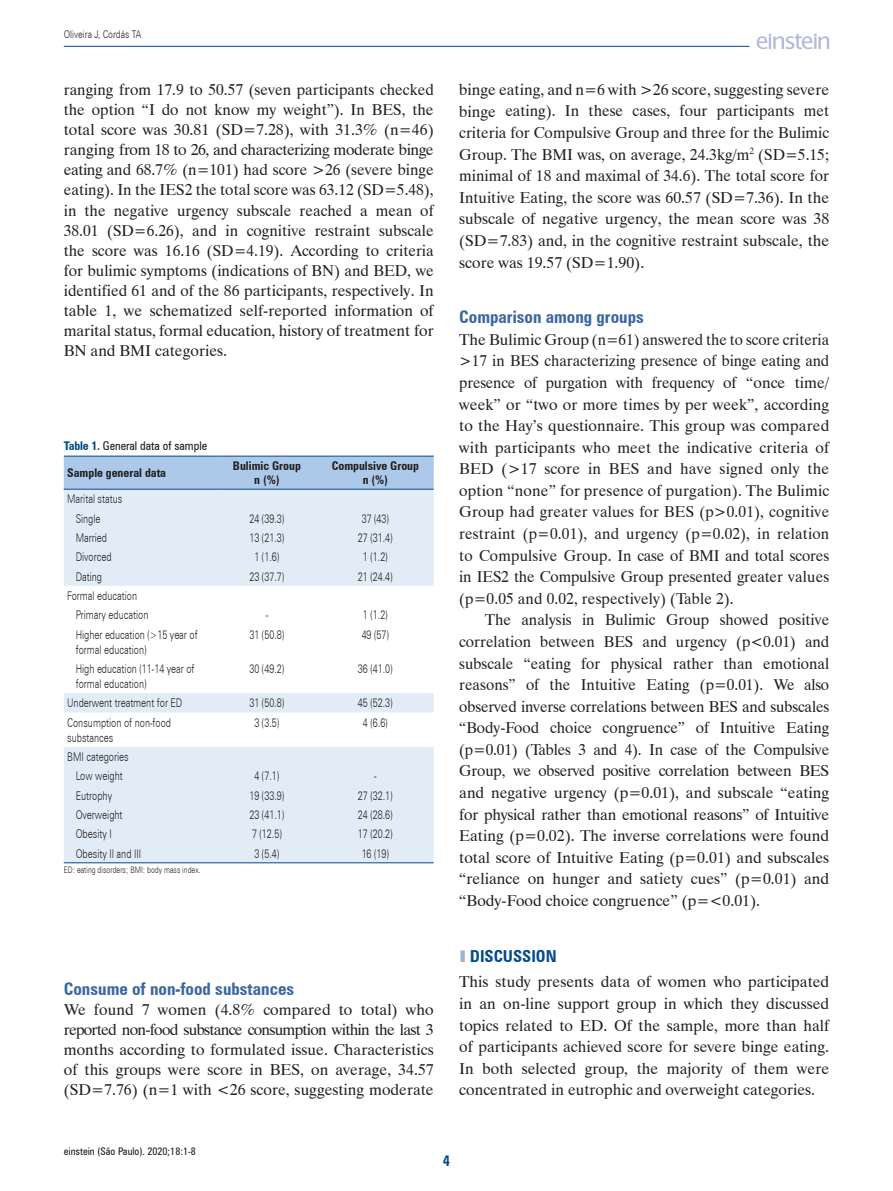
<style>
.page{position:relative;width:893px;height:1191px;background:#fff}
.page>*{position:absolute;margin:0;border:0;box-sizing:border-box;transform-origin:0 0}
.t1{font:700 condensed 17.25px "Zurich BT";color:#3b67a0}
.t2{font:700 condensed 16.5px "Zurich BT";color:#004a8b}
.t3{font:15.75px/21.6px "Dutch 801 BT";color:#231f20;text-align:justify}
.t4{font:700 condensed 15px "Zurich BT";color:#004a8b}
.t5{font:300 12px/19.4px "Zurich BT";color:#231f20;scale:.75 1}
.t6{font:700 condensed 12px/13.5px "Zurich BT";color:#231f20;text-align:center}
.t7{font:condensed 12px "Zurich BT";color:#231f20}
.t8{font:condensed 10.5px "Zurich BT";color:#231f20}
.t9{font:300 10.5px "Zurich BT";color:#231f20;scale:.8 1}
.t10{font:300 9px "Zurich BT";color:#231f20;scale:.75 1}
.s1{color:#a2b0d2}
.s2{font-weight:700;color:#004a8b}
</style>
<div class="page">
<svg style="left:757px;top:34px;width:72px;height:15px"></svg>
<hr style="left:64px;top:46px;width:685px;height:1px;background:#004a8b">
<div style="left:64px;top:457px;width:370px;height:32px;background:#acc9e9"></div>
<svg style="left:64px;top:490px;width:370px;height:372px;fill:#e1ecf7"></svg>
<hr style="left:64px;top:456px;width:153px;height:1px;background:#004a8b">
<hr style="left:217px;top:456px;width:100px;height:1px;background:#004a8b">
<hr style="left:317px;top:456px;width:117px;height:1px;background:#004a8b">
<hr style="left:64px;top:489px;width:153px;height:1px;background:#004a8b">
<hr style="left:217px;top:489px;width:100px;height:1px;background:#004a8b">
<hr style="left:317px;top:489px;width:117px;height:1px;background:#004a8b">
<hr style="left:64px;top:862px;width:153px;height:1px;background:#004a8b">
<hr style="left:217px;top:862px;width:100px;height:1px;background:#004a8b">
<hr style="left:317px;top:862px;width:117px;height:1px;background:#004a8b">
<p class="t9" style="left:64px;top:28px;width:98px">Oliveira J, Cordás TA</p>
<p class="t3" style="left:64px;top:79px;width:371px;line-height:20.1px">ranging from 17.9 to 50.57 (seven participants checked the option “I do not know my weight”). In BES, the total score was 30.81 (SD=7.28), with 31.3% (n=46) ranging from 18 to 26, and characterizing moderate binge eating and 68.7% (n=101) had score &gt;26 (severe binge eating). In the IES2 the total score was 63.12 (SD=5.48), in the negative urgency subscale reached a mean of 38.01 (SD=6.26), and in cognitive restraint subscale the score was 16.16 (SD=4.19). According to criteria for bulimic symptoms (indications of BN) and BED, we identified 61 and of the 86 participants, respectively. In table 1, we schematized self-reported information of marital status, formal education, history of treatment for BN and BMI categories.</p>
<p class="t3" style="left:459px;top:79px;width:371px">binge eating, and n=6 with &gt;26 score, suggesting severe binge eating). In these cases, four participants met criteria for Compulsive Group and three for the Bulimic Group. The BMI was, on average, 24.3kg/m<sup>2</sup> (SD=5.15; minimal of 18 and maximal of 34.6). The total score for Intuitive Eating, the score was 60.57 (SD=7.36). In the subscale of negative urgency, the mean score was 38 (SD=7.83) and, in the cognitive restraint subscale, the score was 19.57 (SD=1.90).</p>
<p class="t1" style="left:459px;top:306px;width:186px">Comparison among groups</p>
<p class="t3" style="left:459px;top:328px;width:372px">The Bulimic Group (n=61) answered the to score criteria &gt;17 in BES characterizing presence of binge eating and presence of purgation with frequency of “once time/ week” or “two or more times by per week”, according to the Hay’s questionnaire. This group was compared with participants who meet the indicative criteria of BED (&gt;17 score in BES and have signed only the option “none” for presence of purgation). The Bulimic Group had greater values for BES (p&gt;0.01), cognitive restraint (p=0.01), and urgency (p=0.02), in relation to Compulsive Group. In case of BMI and total scores in IES2 the Compulsive Group presented greater values (p=0.05 and 0.02, respectively) (Table 2).</p>
<p class="t3" style="left:459px;top:609px;width:371px;text-indent:26px">The analysis in Bulimic Group showed positive correlation between BES and urgency (p&lt;0.01) and subscale “eating for physical rather than emotional reasons” of the Intuitive Eating (p=0.01). We also observed inverse correlations between BES and subscales “Body-Food choice congruence” of Intuitive Eating (p=0.01) (Tables 3 and 4). In case of the Compulsive Group, we observed positive correlation between BES and negative urgency (p=0.01), and subscale “eating for physical rather than emotional reasons” of Intuitive Eating (p=0.02). The inverse correlations were found total score of Intuitive Eating (p=0.01) and subscales “reliance on hunger and satiety cues” (p=0.01) and “Body-Food choice congruence” (p=&lt;0.01).</p>
<p class="t2" style="left:459px;top:945px;width:99px"><span class="s1">❚</span> DISCUSSION</p>
<p class="t3" style="left:459px;top:971px;width:371px">This study presents data of women who participated in an on-line support group in which they discussed topics related to ED. Of the sample, more than half of participants achieved score for severe binge eating.<br>In both selected group, the majority of them were concentrated in eutrophic and overweight categories.</p>
<p class="t7" style="left:64px;top:438px;width:145px"><span class="s2">Table 1.</span> General data of sample</p>
<p class="t6" style="left:67px;top:466px;width:100px">Sample general data</p>
<p class="t6" style="left:233px;top:459px;width:69px">Bulimic Group n (%)</p>
<p class="t6" style="left:332px;top:459px;width:89px">Compulsive Group n (%)</p>
<p class="t5" style="left:76px;top:489px;width:64px;text-indent:-9px">Marital status<br>Single</p>
<p class="t5" style="left:250px;top:509px;width:48px">24 (39.3)</p>
<p class="t5" style="left:362px;top:509px;width:38px">37 (43)</p>
<p class="t5" style="left:76px;top:528px;width:43px">Married</p>
<p class="t5" style="left:250px;top:528px;width:48px">13 (21.3)</p>
<p class="t5" style="left:358px;top:528px;width:48px">27 (31.4)</p>
<p class="t5" style="left:76px;top:547px;width:50px">Divorced</p>
<p class="t5" style="left:254px;top:547px;width:35px">1 (1.6)</p>
<p class="t5" style="left:363px;top:547px;width:35px">1 (1.2)</p>
<p class="t5" style="left:76px;top:566px;width:37px">Dating</p>
<p class="t5" style="left:249px;top:566px;width:48px">23 (37.7)</p>
<p class="t5" style="left:358px;top:566px;width:48px">21 (24.4)</p>
<p class="t5" style="left:76px;top:586px;width:99px;text-indent:-9px">Formal education<br>Primary education</p>
<p class="t5" style="left:266px;top:605px;width:5px">-</p>
<p class="t5" style="left:363px;top:605px;width:35px">1 (1.2)</p>
<p class="t5" style="left:76px;top:627px;width:164px;line-height:15px">Higher education (&gt;15 year of formal education)</p>
<p class="t5" style="left:249px;top:624px;width:48px">31 (50.8)</p>
<p class="t5" style="left:362px;top:624px;width:38px">49 (57)</p>
<p class="t5" style="left:76px;top:661px;width:160px;line-height:15px">High education (11-14 year of formal education)</p>
<p class="t5" style="left:249px;top:659px;width:48px">30 (49.2)</p>
<p class="t5" style="left:358px;top:659px;width:48px">36 (41.0)</p>
<p class="t5" style="left:67px;top:693px;width:155px">Underwent treatment for ED</p>
<p class="t5" style="left:249px;top:693px;width:48px">31 (50.8)</p>
<p class="t5" style="left:358px;top:693px;width:48px">45 (52.3)</p>
<p class="t5" style="left:67px;top:715px;width:140px;line-height:15px">Consumption of non-food substances</p>
<p class="t5" style="left:254px;top:712px;width:35px">3 (3.5)</p>
<p class="t5" style="left:363px;top:712px;width:35px">4 (6.6)</p>
<p class="t5" style="left:67px;top:747px;width:84px;text-align:center">BMI categories<br>Low weight</p>
<p class="t5" style="left:254px;top:766px;width:35px">4 (7.1)</p>
<p class="t5" style="left:374px;top:766px;width:5px">-</p>
<p class="t5" style="left:76px;top:785px;width:50px">Eutrophy</p>
<p class="t5" style="left:249px;top:785px;width:48px">19 (33.9)</p>
<p class="t5" style="left:358px;top:785px;width:48px">27 (32.1)</p>
<p class="t5" style="left:76px;top:805px;width:64px">Overweight</p>
<p class="t5" style="left:249px;top:805px;width:48px">23 (41.1)</p>
<p class="t5" style="left:358px;top:805px;width:48px">24 (28.6)</p>
<p class="t5" style="left:76px;top:824px;width:50px">Obesity I</p>
<p class="t5" style="left:252px;top:824px;width:41px">7 (12.5)</p>
<p class="t5" style="left:358px;top:824px;width:48px">17 (20.2)</p>
<p class="t5" style="left:76px;top:843px;width:89px">Obesity II and III</p>
<p class="t5" style="left:254px;top:843px;width:35px">3 (5.4)</p>
<p class="t5" style="left:362px;top:843px;width:38px">16 (19)</p>
<p class="t10" style="left:64px;top:864px;width:184px">ED: eating disorders; BMI: body mass index.</p>
<p class="t1" style="left:64px;top:978px;width:232px">Consume of non-food substances</p>
<p class="t3" style="left:64px;top:999px;width:371px;line-height:20.1px">We found 7 women (4.8% compared to total) who reported non-food substance consumption within the last 3 months according to formulated issue. Characteristics of this groups were score in BES, on average, 34.57 (SD=7.76) (n=1 with &lt;26 score, suggesting moderate</p>
<p class="t8" style="left:64px;top:1144px;width:134px">einstein (São Paulo). 2020;18:1-8</p>
<p class="t4" style="left:443px;top:1151px;width:9px">4</p>
</div>
